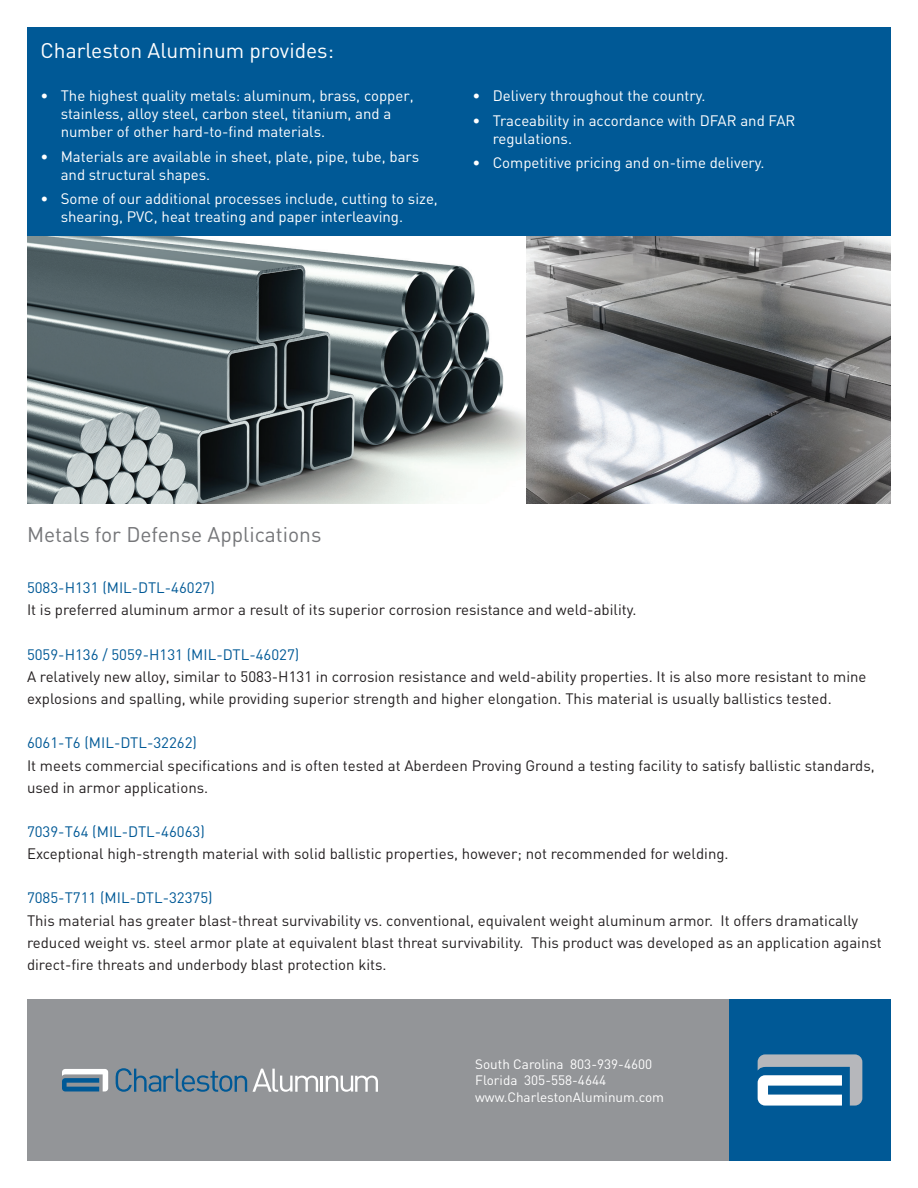
<style>
.page{position:relative;width:918px;height:1188px;background:#fff}
.page>*{position:absolute;margin:0;border:0;box-sizing:border-box;transform-origin:0 0}
.t1{font:21px "DIN";color:#757679}
.t2{font:21px "DIN";color:#fff}
.t3{font:15px/22.2px "DIN";color:#231f20}
.t4{font:15px/18px "DIN";color:#fff}
.t5{font:15px "DIN";color:#005996}
.t6{font:13.5px/16.2px "DIN";color:#fff}
</style>
<div class="page">
<div style="left:27px;top:999px;width:702px;height:162px;background:#939598"></div>
<svg style="left:62px;top:1069px;width:46px;height:22px"></svg>
<svg style="left:116px;top:1068px;width:131px;height:24px"></svg>
<svg style="left:253px;top:1069px;width:125px;height:23px"></svg>
<div style="left:729px;top:999px;width:162px;height:162px;background:#005996"></div>
<svg style="left:758px;top:1054px;width:104px;height:52px"></svg>
<div style="left:27px;top:27px;width:864px;height:210px;background:#005996"></div>
<img style="left:27px;top:237px;width:864px;height:267px">
<h1 class="t2" style="left:40px;top:37px;width:295px">Charleston Aluminum provides:</h1>
<p class="t4" style="left:61px;top:86px;width:354px;text-indent:-20px">• The highest quality metals: aluminum, brass, copper, stainless, alloy steel, carbon steel, titanium, and a number of other hard-to-find materials.</p>
<p class="t4" style="left:61px;top:147px;width:360px;text-indent:-20px">• Materials are available in sheet, plate, pipe, tube, bars and structural shapes.</p>
<p class="t4" style="left:61px;top:190px;width:379px;text-indent:-20px">• Some of our additional processes include, cutting to size, shearing, PVC, heat treating and paper interleaving.</p>
<p class="t4" style="left:472px;top:86px;width:235px">• Delivery throughout the country.</p>
<p class="t4" style="left:493px;top:111px;width:304px;text-indent:-20px">• Traceability in accordance with DFAR and FAR regulations.</p>
<p class="t4" style="left:472px;top:154px;width:294px">• Competitive pricing and on-time delivery.</p>
<h1 class="t1" style="left:27px;top:521px;width:296px">Metals for Defense Applications</h1>
<p class="t5" style="left:27px;top:579px;width:189px">5083-H131 (MIL-DTL-46027)</p>
<p class="t3" style="left:27px;top:599px;width:611px">It is preferred aluminum armor a result of its superior corrosion resistance and weld-ability.</p>
<p class="t5" style="left:27px;top:645px;width:274px">5059-H136 / 5059-H131 (MIL-DTL-46027)</p>
<p class="t3" style="left:27px;top:665px;width:841px">A relatively new alloy, similar to 5083-H131 in corrosion resistance and weld-ability properties. It is also more resistant to mine explosions and spalling, while providing superior strength and higher elongation. This material is usually ballistics tested.</p>
<p class="t5" style="left:27px;top:734px;width:172px">6061-T6 (MIL-DTL-32262)</p>
<p class="t3" style="left:27px;top:754px;width:849px">It meets commercial specifications and is often tested at Aberdeen Proving Ground a testing facility to satisfy ballistic standards, used in armor applications.</p>
<p class="t5" style="left:27px;top:822px;width:179px">7039-T64 (MIL-DTL-46063)</p>
<p class="t3" style="left:27px;top:842px;width:703px">Exceptional high-strength material with solid ballistic properties, however; not recommended for welding.</p>
<p class="t5" style="left:27px;top:889px;width:187px">7085-T711 (MIL-DTL-32375)</p>
<p class="t3" style="left:27px;top:909px;width:856px">This material has greater blast-threat survivability vs. conventional, equivalent weight aluminum armor. It offers dramatically reduced weight vs. steel armor plate at equivalent blast threat survivability. This product was developed as an application against direct-fire threats and underbody blast protection kits.</p>
<p class="t6" style="left:475px;top:1056px;width:190px">South Carolina 803-939-4600<br>Florida 305-558-4644 www.CharlestonAluminum.com</p>
</div>
